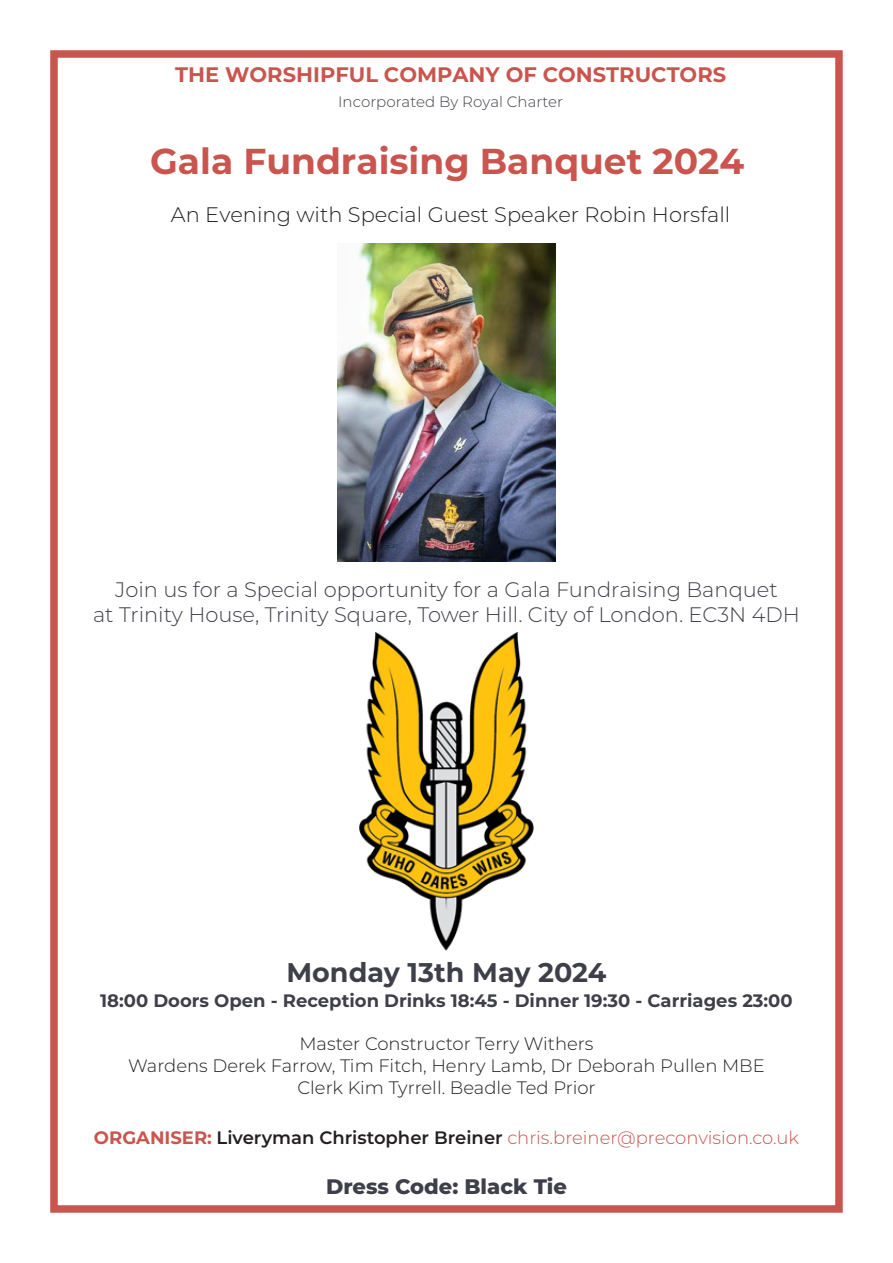
<style>
.page{position:relative;width:893px;height:1263px;background:#fff}
.page>*{position:absolute;margin:0;border:0;box-sizing:border-box;transform-origin:0 0}
.t1{font:700 36px "Montserrat";color:#ca554e}
.t2{font:700 27px "Montserrat";color:#3f3f49}
.t3{font:300 21px "Montserrat";color:#3f3f49}
.t4{font:300 21px "Montserrat";color:#231f20}
.t5{font:700 21px "Montserrat";color:#ca554e}
.t6{font:800 21px "Montserrat";color:#3f3f49}
.t7{font:300 18px "Montserrat";color:#231f20}
.t8{font:300 18px "Montserrat";color:#ca554e}
.t9{font:700 18px "Montserrat";color:#3f3f49}
.t10{font:300 15px "Montserrat";color:#3f3f49}
.s1{font-weight:700}
.s2{font-weight:600;color:#231f20}
</style>
<div class="page">
<div style="left:50px;top:50px;width:793px;height:1163px;border:8px solid #ca554e"></div>
<img style="left:360px;top:632px;width:173px;height:318px">
<img style="left:338px;top:243px;width:217px;height:318px">
<p class="t5" style="left:175px;top:59px;width:552px">THE WORSHIPFUL COMPANY OF CONSTRUCTORS</p>
<p class="t10" style="left:338px;top:91px;width:226px">Incorporated By Royal Charter</p>
<p class="t1" style="left:150px;top:135px;width:595px">Gala Fundraising Banquet 2024</p>
<p class="t4" style="left:171px;top:200px;width:561px">An Evening with Special Guest Speaker Robin Horsfall</p>
<p class="t3" style="left:115px;top:575px;width:664px">Join us for a Special opportunity for a Gala Fundraising Banquet</p>
<p class="t3" style="left:93px;top:600px;width:708px">at Trinity House, Trinity Square, Tower Hill. City of London. EC3N 4DH</p>
<p class="t2" style="left:286px;top:953px;width:322px">Monday 13th May 2024</p>
<p class="t9" style="left:100px;top:988px;width:694px">18:00 Doors Open - Reception Drinks 18:45 - Dinner 19:30 - Carriages 23:00</p>
<p class="t7" style="left:299px;top:1032px;width:296px">Master Constructor Terry Withers</p>
<p class="t7" style="left:128px;top:1053px;width:638px">Wardens Derek Farrow, Tim Fitch, Henry Lamb, Dr Deborah Pullen MBE</p>
<p class="t7" style="left:297px;top:1075px;width:300px">Clerk Kim Tyrrell. Beadle Ted Prior</p>
<p class="t8" style="left:94px;top:1125px;width:707px"><span class="s1">ORGANISER:</span> <span class="s2">Liveryman Christopher Breiner</span> chris.breiner@preconvision.co.uk</p>
<p class="t6" style="left:326px;top:1171px;width:242px">Dress Code: Black Tie</p>
</div>
